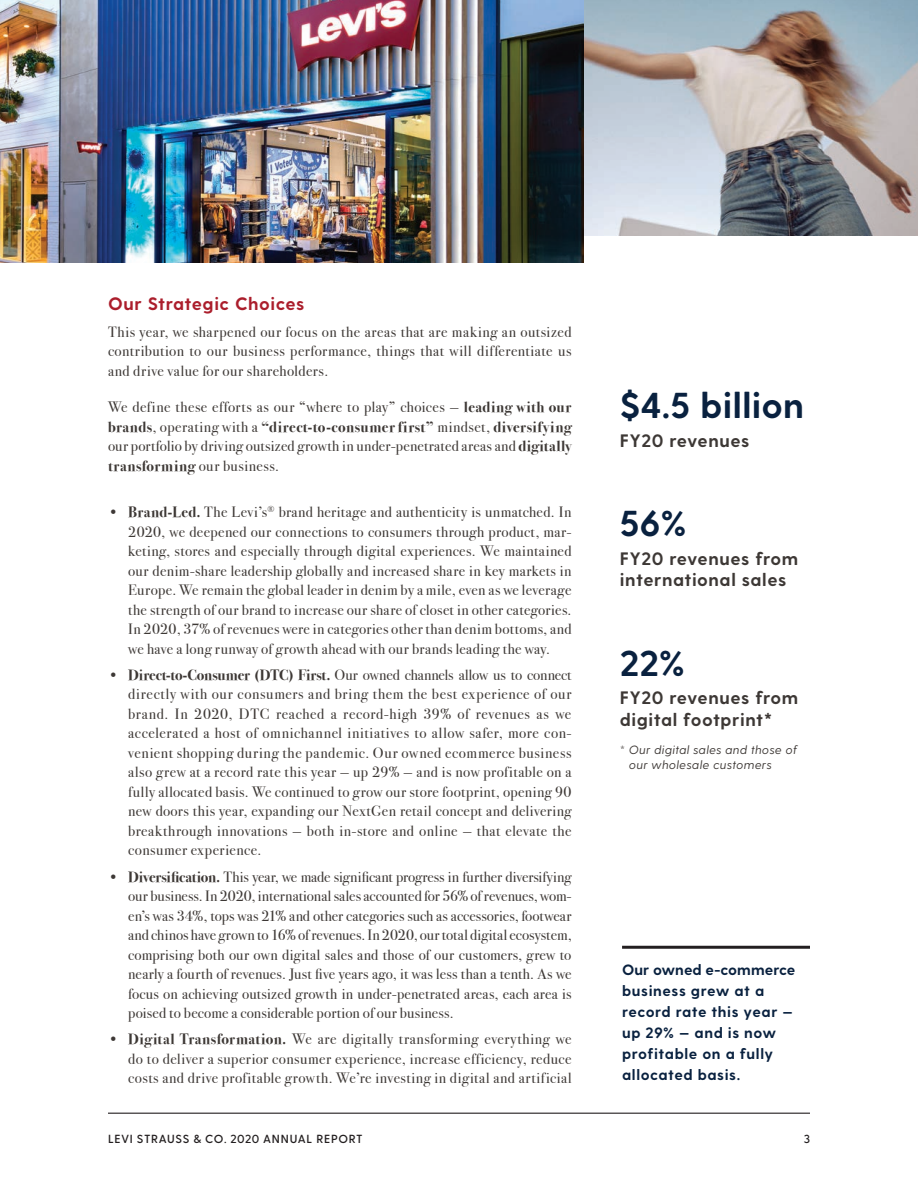
<style>
.page{position:relative;width:918px;height:1188px;background:#fff}
.page>*{position:absolute;margin:0;border:0;box-sizing:border-box;transform-origin:0 0}
.Attribution{font:700 36px "Greycliff CF";letter-spacing:.005em;color:#09213f}
.Heading{font:700 18px/21.6px "Greycliff CF";letter-spacing:.025em;color:#3d3835}
.Heading-2{font:700 18px "Greycliff CF";letter-spacing:.025em;color:#ab1e2c}
.Body_Bullet{font:15px/19.5px "Bodoni Svty Two ITCTT";letter-spacing:.03em;color:#3d3835;text-align:justify}
.Body_copy{font:15px/19.5px "Bodoni Svty Two ITCTT";letter-spacing:.025em;color:#3d3835;text-align:justify}
.t1{font:700 15px/21px "Greycliff CF";letter-spacing:.035em;color:#09213f}
.t2{font:italic 12px/15px "Greycliff CF";letter-spacing:.04em;color:#3d3835}
.t3{font:600 11.7px "Greycliff CF";letter-spacing:.05em;color:#231f20}
.s1{font-weight:700}
</style>
<div class="page">
<img style="left:584px;top:0;width:334px;height:235px">
<img style="left:0;top:0;width:584px;height:262px">
<hr style="left:108px;top:1113px;width:702px;height:1px;background:#231f20">
<hr style="left:622px;top:946px;width:188px;height:3px;background:#231f20">
<p class="Heading-2" style="left:108px;top:293px;width:198px">Our Strategic Choices</p>
<p class="Body_copy" style="left:108px;top:320px;width:465px">This year, we sharpened our focus on the areas that are making an outsized contribution to our business performance, things that will differentiate us and drive value for our shareholders.</p>
<p class="Body_copy" style="left:108px;top:396px;width:465px">We define these efforts as our “where to play” choices — <span class="s1">leading with our brands</span>, operating with a <span class="s1">“direct-to-consumer first”</span> mindset, <span class="s1">diversifying </span>our portfolio by driving outsized growth in under-penetrated areas and <span class="s1">digitally transforming</span> our business.</p>
<p class="Body_Bullet" style="left:128px;top:501px;width:445px;text-indent:-20px"><span class="s1">• Brand-Led.</span> The Levi’s<sup>®</sup> brand heritage and authenticity is unmatched. In 2020, we deepened our connections to consumers through product, mar&shy;keting, stores and especially through digital experiences. We maintained our denim-share leadership globally and increased share in key markets in Europe. We remain the global leader in denim by a mile, even as we leverage the strength of our brand to increase our share of closet in other categories.<br>In 2020, 37% of revenues were in categories other than denim bottoms, and we have a long runway of growth ahead with our brands leading the way.</p>
<p class="Body_Bullet" style="left:128px;top:663px;width:445px;text-indent:-20px"><span class="s1">• Direct-to-Consumer (DTC) First.</span> Our owned channels allow us to connect directly with our consumers and bring them the best experience of our brand. In 2020, DTC reached a record-high 39% of revenues as we accelerated a host of omnichannel initiatives to allow safer, more con&shy;venient shopping during the pandemic. Our owned ecommerce business also grew at a record rate this year — up 29% — and is now profitable on a fully allocated basis. We continued to grow our store footprint, opening 90 new doors this year, expanding our NextGen retail concept and delivering breakthrough innovations — both in-store and online — that elevate the consumer experience.</p>
<p class="Body_Bullet" style="left:128px;top:865px;width:445px;text-indent:-20px">• <span class="s1">Diversification.</span> This year, we made significant progress in further diversifying our business. In 2020, international sales accounted for 56% of revenues, wom&shy;en’s was 34%, tops was 21% and other categories such as accessories, footwear and chinos have grown to 16% of revenues. In 2020, our total digital ecosystem, comprising both our own digital sales and those of our customers, grew to nearly a fourth of revenues. Just five years ago, it was less than a tenth. As we focus on achieving outsized growth in under-penetrated areas, each area is poised to become a considerable portion of our business.</p>
<p class="Body_Bullet" style="left:128px;top:1028px;width:445px;text-indent:-20px"><span class="s1">• Digital Transformation.</span> We are digitally transforming everything we do to deliver a superior consumer experience, increase efficiency, reduce costs and drive profitable growth. We’re investing in digital and artificial</p>
<p class="Attribution" style="left:620px;top:384px;width:186px">$4.5 billion</p>
<p class="Heading" style="left:620px;top:430px;width:131px">FY20 revenues</p>
<p class="Attribution" style="left:620px;top:502px;width:68px">56%</p>
<p class="Heading" style="left:620px;top:548px;width:180px">FY20 revenues from international sales</p>
<p class="Attribution" style="left:620px;top:642px;width:67px">22%</p>
<p class="Heading" style="left:620px;top:688px;width:180px">FY20 revenues from digital footprint*</p>
<p class="t2" style="left:629px;top:742px;width:170px;text-indent:-9px">* Our digital sales and those of our wholesale customers</p>
<p class="t1" style="left:622px;top:960px;width:175px">Our owned e-commerce business grew at a record rate this year — up 29% — and is now profitable on a fully allocated basis.</p>
<p class="t3" style="left:108px;top:1132px;width:256px">LEVI STRAUSS &amp; CO. 2020 ANNUAL REPORT</p>
<p class="t3" style="left:804px;top:1132px;width:8px">3</p>
</div>
